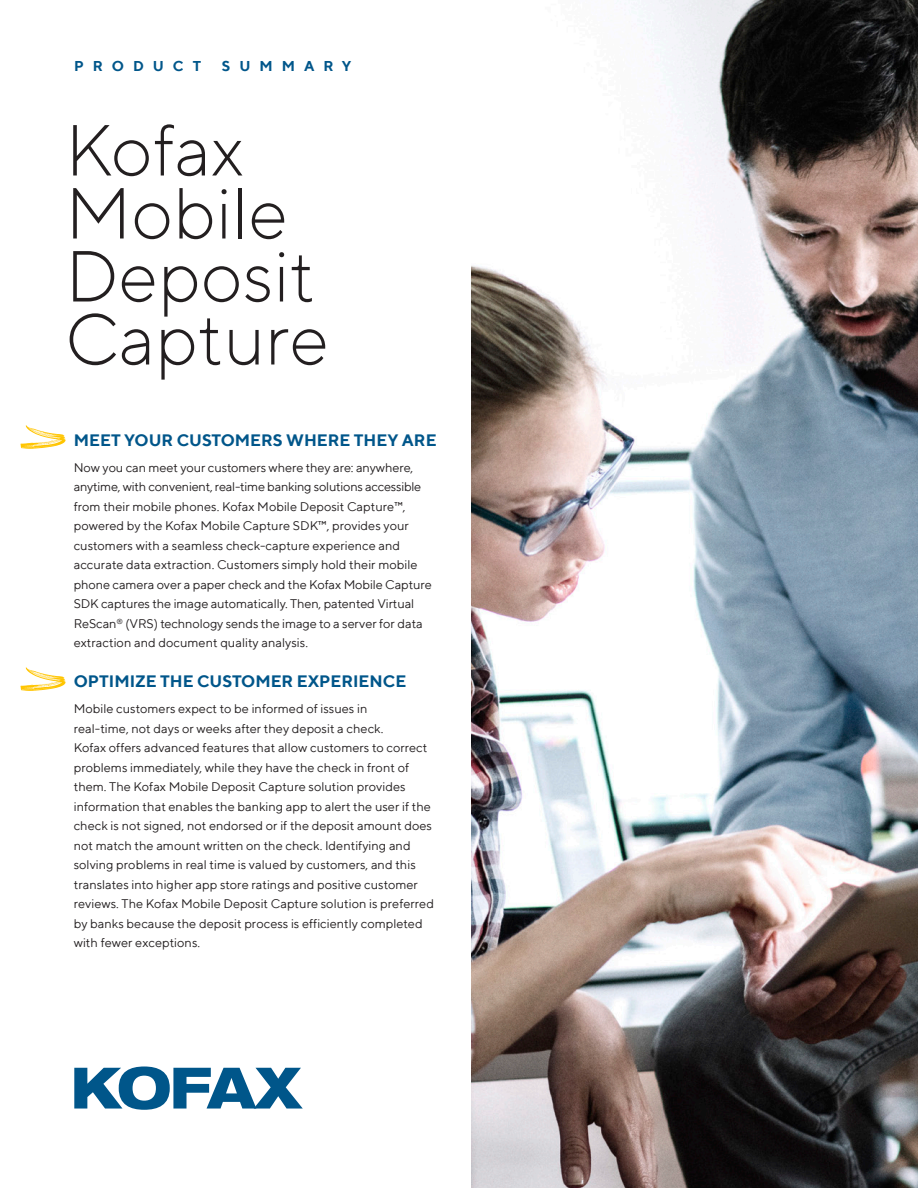
<style>
.page{position:relative;width:918px;height:1188px;background:#fff}
.page>*{position:absolute;margin:0;border:0;box-sizing:border-box;transform-origin:0 0}
.t1{font:300 72px/63px "TT Norms";color:#231f20}
.t2{font:700 16.5px "TT Norms";color:#00568a}
.document_label{font:700 14.25px "TT Norms";letter-spacing:.63em;color:#00568a}
.body_copy{font:12.75px/19.5px "TT Norms";color:#231f20}
</style>
<div class="page">
<img style="left:472px;top:0;width:446px;height:1188px">
<svg style="left:74px;top:1066px;width:229px;height:44px"></svg>
<svg style="left:20px;top:667px;width:46px;height:24px"></svg>
<svg style="left:20px;top:425px;width:46px;height:24px"></svg>
<p class="document_label" style="left:74px;top:57px;width:129px">PRODUCT</p>
<p class="document_label" style="left:222px;top:57px;width:131px">SUMMARY</p>
<p class="t1" style="left:65px;top:117px;width:265px">Kofax<br>Mobile<br>Deposit<br>Capture</p>
<p class="t2" style="left:74px;top:430px;width:364px">MEET YOUR CUSTOMERS WHERE THEY ARE</p>
<p class="body_copy" style="left:74px;top:457px;width:360px">Now you can meet your customers where they are: anywhere, anytime, with convenient, real-time banking solutions accessible from their mobile phones. Kofax Mobile Deposit Capture™, powered by the Kofax Mobile Capture SDK™, provides your customers with a seamless check-capture experience and accurate data extraction. Customers simply hold their mobile phone camera over a paper check and the Kofax Mobile Capture SDK captures the image automatically. Then, patented Virtual ReScan<sup>®</sup> (VRS) technology sends the image to a server for data extraction and document quality analysis.</p>
<p class="t2" style="left:74px;top:671px;width:334px">OPTIMIZE THE CUSTOMER EXPERIENCE</p>
<p class="body_copy" style="left:74px;top:699px;width:362px">Mobile customers expect to be informed of issues in<br>real-time, not days or weeks after they deposit a check.<br>Kofax offers advanced features that allow customers to correct problems immediately, while they have the check in front of them. The Kofax Mobile Deposit Capture solution provides information that enables the banking app to alert the user if the check is not signed, not endorsed or if the deposit amount does not match the amount written on the check. Identifying and solving problems in real time is valued by customers, and this translates into higher app store ratings and positive customer reviews. The Kofax Mobile Deposit Capture solution is preferred by banks because the deposit process is efficiently completed with fewer exceptions.</p>
</div>
